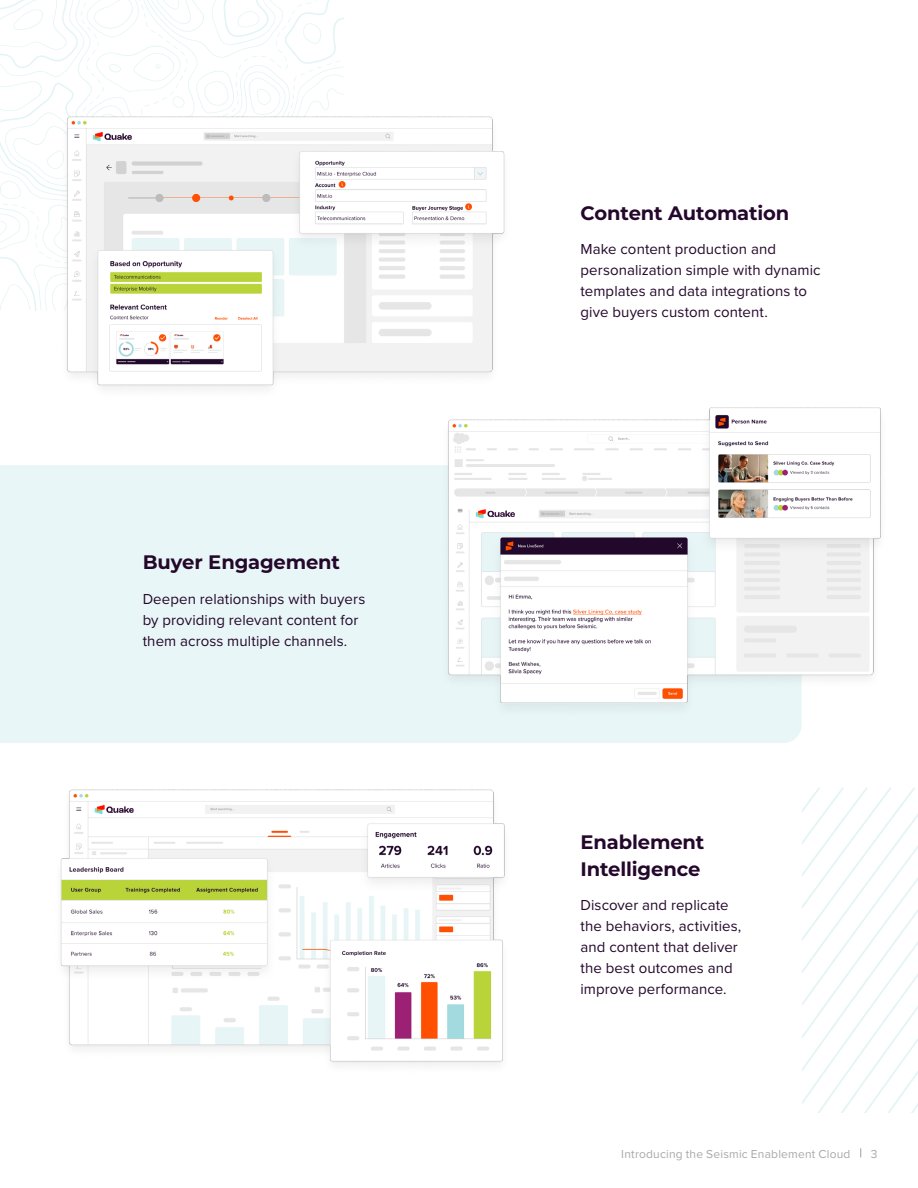
<style>
.page{position:relative;width:918px;height:1188px;background:#fff}
.page>*{position:absolute;margin:0;border:0;box-sizing:border-box;transform-origin:0 0}
.t1{font:700 19.5px/27px "Montserrat";letter-spacing:-.005em;color:#24082b}
.Body{font:15px/21px "Proxima Nova";letter-spacing:.005em;color:#24082b}
.t2{font:12px "Proxima Nova";letter-spacing:.015em;color:#a7a9ac}
</style>
<div class="page">
<svg style="left:802px;top:788px;width:116px;height:325px"></svg>
<svg style="left:0;top:0;width:344px;height:311px"></svg>
<div style="left:0;top:465px;width:800px;height:278px;background:#e9f6f7"></div>
<img style="left:44px;top:58px;width:461px;height:331px">
<img style="left:425px;top:361px;width:456px;height:372px">
<img style="left:45px;top:732px;width:473px;height:333px">
<h2 class="t1" style="left:143px;top:548px;width:199px">Buyer Engagement</h2>
<p class="Body" style="left:143px;top:588px;width:224px">Deepen relationships with buyers by providing relevant content for them across multiple channels.</p>
<h2 class="t1" style="left:581px;top:199px;width:210px">Content Automation</h2>
<p class="Body" style="left:581px;top:238px;width:242px">Make content production and personalization simple with dynamic templates and data integrations to give buyers custom content.</p>
<h2 class="t1" style="left:581px;top:828px;width:125px">Enablement<br>Intelligence</h2>
<p class="Body" style="left:581px;top:894px;width:162px">Discover and replicate the behaviors, activities, and content that deliver the best outcomes and improve performance.</p>
<p class="t2" style="left:621px;top:1145px;width:231px">Introducing the Seismic Enablement Cloud</p>
<p class="t2" style="left:871px;top:1145px;width:8px">3</p>
</div>
